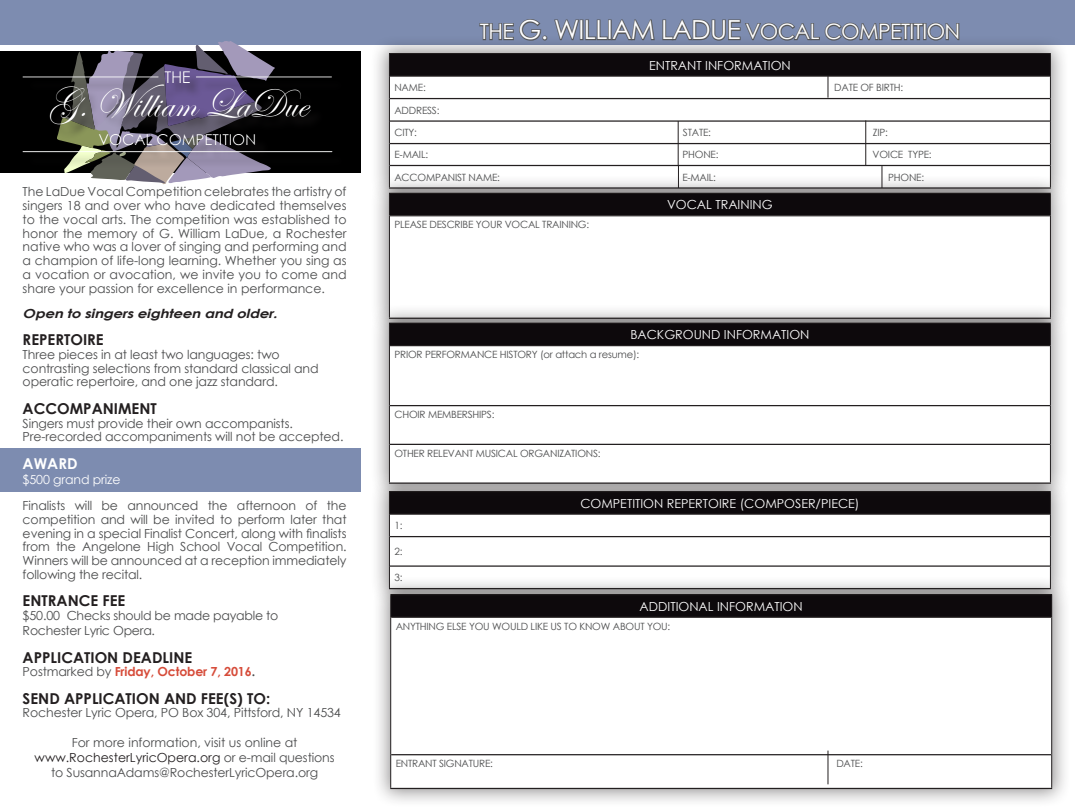
<style>
.page{position:relative;width:1075px;height:810px;background:#fff}
.page>*{position:absolute;margin:0;border:0;box-sizing:border-box;transform-origin:0 0}
.t1{font:41.25px "Edwardian Script ITC";color:#fff}
.t2{font:21.25px "Century Gothic";letter-spacing:-.025em;color:#fff}
.t3{font:16.25px "Century Gothic";color:#fff}
.t4{font:700 15px "Century Gothic";color:#231f20}
.t5{font:15px "Century Gothic";color:#fff}
.t6{font:700 15px "Century Gothic";color:#fff}
.t7{font:12.5px/13.8px "Century Gothic";letter-spacing:-.01em;color:#4b4c4d;text-align:justify}
.t8{font:12.5px "Century Gothic";color:#fff}
.t9{font:700 12.5px "Century Gothic";letter-spacing:-.01em;color:#d64c3a}
.t10{font:italic 700 12.5px "Century Gothic";color:#231f20;scale:1.19 1}
.t11{font:10px "Century Gothic";letter-spacing:-.02em;color:#4b4c4d}
.s1{font-weight:400;color:#4b4c4d}
.s2{color:#4b4c4d}
.s3{color:#231f20}
.s4{font-size:26.25px}
</style>
<div class="page">
<div style="left:0;top:448px;width:360px;height:44px;background:#7d8cb0"></div>
<div style="left:0;top:0;width:1074px;height:45px;background:#7d8cb0"></div>
<svg style="left:479px;top:19px;width:175px;height:16px"></svg>
<svg style="left:662px;top:19px;width:298px;height:16px"></svg>
<div style="left:370px;top:35px;width:699px;height:172px;background:#231f20;opacity:.5"></div>
<div style="left:389px;top:54px;width:661px;height:22px;background:#0d090c"></div>
<svg style="left:390px;top:77px;width:659px;height:97px"></svg>
<hr style="left:390px;top:75px;width:659px;height:2px;background:#231f20">
<hr style="left:390px;top:98px;width:659px;height:1px;background:#231f20">
<hr style="left:390px;top:120px;width:659px;height:2px;background:#231f20">
<hr style="left:390px;top:143px;width:659px;height:1px;background:#231f20">
<hr style="left:390px;top:165px;width:659px;height:1px;background:#231f20">
<hr style="left:389px;top:53px;width:661px;height:1px;background:#231f20">
<svg style="left:389px;top:54px;width:1px;height:120px"></svg>
<div style="left:370px;top:174px;width:699px;height:164px;background:#231f20;opacity:.5"></div>
<div style="left:389px;top:193px;width:661px;height:23px;background:#0d090c"></div>
<div style="left:389px;top:216px;width:661px;height:102px;background:#fff"></div>
<hr style="left:390px;top:215px;width:659px;height:1px;background:#231f20">
<hr style="left:389px;top:193px;width:661px;height:1px;background:#231f20">
<svg style="left:389px;top:194px;width:1px;height:22px"></svg>
<hr style="left:389px;top:216px;width:1px;height:102px;background:#231f20">
<div style="left:370px;top:473px;width:699px;height:135px;background:#231f20;opacity:.5"></div>
<div style="left:389px;top:492px;width:661px;height:22px;background:#0d090c"></div>
<svg style="left:390px;top:515px;width:659px;height:61px"></svg>
<hr style="left:390px;top:513px;width:659px;height:2px;background:#231f20">
<hr style="left:390px;top:536px;width:659px;height:1px;background:#231f20">
<hr style="left:390px;top:565px;width:659px;height:2px;background:#231f20">
<svg style="left:389px;top:503px;width:1px;height:73px"></svg>
<div style="left:370px;top:304px;width:699px;height:199px;background:#231f20;opacity:.5"></div>
<div style="left:389px;top:323px;width:661px;height:23px;background:#0d090c"></div>
<svg style="left:390px;top:346px;width:659px;height:136px"></svg>
<hr style="left:390px;top:345px;width:659px;height:1px;background:#231f20">
<hr style="left:390px;top:405px;width:659px;height:1px;background:#231f20">
<hr style="left:390px;top:444px;width:659px;height:1px;background:#231f20">
<hr style="left:389px;top:482px;width:661px;height:2px;background:#231f20">
<hr style="left:389px;top:323px;width:661px;height:1px;background:#231f20">
<svg style="left:389px;top:324px;width:1px;height:22px"></svg>
<hr style="left:389px;top:346px;width:1px;height:60px;background:#231f20">
<hr style="left:389px;top:406px;width:1px;height:38px;background:#231f20">
<hr style="left:389px;top:444px;width:1px;height:38px;background:#231f20">
<div style="left:371px;top:576px;width:699px;height:232px;background:#231f20;opacity:.5"></div>
<div style="left:390px;top:595px;width:661px;height:22px;background:#0d090c"></div>
<svg style="left:391px;top:618px;width:658px;height:170px"></svg>
<hr style="left:391px;top:617px;width:660px;height:1px;background:#231f20">
<hr style="left:391px;top:754px;width:660px;height:1px;background:#231f20">
<hr style="left:390px;top:788px;width:662px;height:1px;background:#231f20">
<hr style="left:390px;top:594px;width:662px;height:1px;background:#231f20">
<svg style="left:390px;top:595px;width:1px;height:22px"></svg>
<svg style="left:1049px;top:35px;width:4px;height:773px"></svg>
<hr style="left:390px;top:617px;width:1px;height:138px;background:#231f20">
<hr style="left:1051px;top:617px;width:1px;height:138px;background:#231f20">
<hr style="left:390px;top:755px;width:1px;height:33px;background:#231f20">
<hr style="left:1051px;top:755px;width:1px;height:33px;background:#231f20">
<svg style="left:827px;top:76px;width:1px;height:22px"></svg>
<hr style="left:827px;top:751px;width:1px;height:33px;background:#231f20">
<svg style="left:678px;top:166px;width:1px;height:22px"></svg>
<hr style="left:865px;top:120px;width:1px;height:46px;background:#231f20">
<hr style="left:677px;top:121px;width:1px;height:45px;background:#231f20">
<svg style="left:881px;top:166px;width:1px;height:22px"></svg>
<div style="left:0;top:51px;width:360px;height:122px;background:#000"></div>
<svg style="left:76px;top:41px;width:192px;height:143px"></svg>
<div style="left:12px;top:64px;width:365px;height:111px;background:#fff;opacity:.75"></div>
<h3 class="t3" style="left:164px;top:66px;width:28px">THE</h3>
<h1 class="t1" style="left:48px;top:81px;width:261px">G. William LaDue</h1>
<p class="t5" style="left:99px;top:129px;width:159px">VOCAL COMPETITION</p>
<p class="t7" style="left:23px;top:185px;width:325px">The LaDue Vocal Competition celebrates the artistry of singers 18 and over who have dedicated themselves to the vocal arts. The competition was established to honor the memory of G. William LaDue, a Rochester native who was a lover of singing and performing and a champion of life-long learning. Whether you sing as a vocation or avocation, we invite you to come and share your passion for excellence in performance.</p>
<p class="t10" style="left:23px;top:303px;width:219px">Open to singerseighteen and older.</p>
<p class="t4" style="left:23px;top:328px;width:82px">REPERTOIRE</p>
<p class="t7" style="left:23px;top:347px;width:297px;text-align:left">Three pieces in at least two languages: two contrasting selections from standard classical and operatic repertoire, and one jazz standard.</p>
<p class="t4" style="left:23px;top:397px;width:136px">ACCOMPANIMENT</p>
<p class="t7" style="left:23px;top:416px;width:272px">Singers must provide their own accompanists.</p>
<p class="t7" style="left:23px;top:430px;width:322px">Pre-recorded accompaniments will not be accepted.</p>
<p class="t6" style="left:23px;top:452px;width:56px">AWARD</p>
<p class="t8" style="left:23px;top:471px;width:99px">$500 grand prize</p>
<p class="t7" style="left:23px;top:498px;width:325px">Finalists will be announced the afternoon of the competition and will be invited to perform later that evening in a special Finalist Concert, along with finalists from the Angelone High School Vocal Competition.<br>Winners will be announced at a reception immediately following the recital.</p>
<p class="t4" style="left:23px;top:589px;width:104px">ENTRANCE FEE</p>
<p class="t7" style="left:23px;top:608px;width:257px">$50.00 Checks should be made payable to</p>
<p class="t7" style="left:23px;top:623px;width:134px">Rochester Lyric Opera.</p>
<p class="t4" style="left:23px;top:646px;width:171px">APPLICATION DEADLINE</p>
<p class="t9" style="left:23px;top:662px;width:234px"><span class="s1">Postmarked by</span> Friday, October 7, 2016<span class="s2">.</span></p>
<p class="t4" style="left:23px;top:687px;width:249px">SEND APPLICATION AND FEE(S) TO:</p>
<p class="t7" style="left:23px;top:705px;width:320px">Rochester Lyric Opera, PO Box 304, Pittsford, NY 14534</p>
<p class="t7" style="left:35px;top:735px;width:301px;line-height:15px;text-align:center">For more information, visit us online at <span class="s3">www.RochesterLyricOpera.org</span> or e-mail questions to SusannaAdams@RochesterLyricOpera.org</p>
<p class="t2" style="left:480px;top:17px;width:482px">THE <span class="s4">G. WILLIAM LADUE</span> VOCAL COMPETITION</p>
<p class="t8" style="left:649px;top:56px;width:143px">ENTRANT INFORMATION</p>
<p class="t11" style="left:394px;top:80px;width:33px">NAME:</p>
<p class="t11" style="left:834px;top:80px;width:70px">DATE OF BIRTH:</p>
<p class="t11" style="left:394px;top:103px;width:47px">ADDRESS:</p>
<p class="t11" style="left:394px;top:125px;width:24px">CITY:</p>
<p class="t11" style="left:683px;top:125px;width:30px">STATE:</p>
<p class="t11" style="left:872px;top:125px;width:17px">ZIP:</p>
<p class="t11" style="left:394px;top:148px;width:35px">E-MAIL:</p>
<p class="t11" style="left:682px;top:148px;width:37px">PHONE:</p>
<p class="t11" style="left:872px;top:148px;width:61px">VOICE TYPE:</p>
<p class="t11" style="left:394px;top:170px;width:107px">ACCOMPANIST NAME:</p>
<p class="t11" style="left:682px;top:170px;width:35px">E-MAIL:</p>
<p class="t11" style="left:888px;top:170px;width:37px">PHONE:</p>
<p class="t8" style="left:667px;top:196px;width:107px">VOCAL TRAINING</p>
<p class="t11" style="left:394px;top:218px;width:196px">PLEASE DESCRIBE YOUR VOCAL TRAINING:</p>
<p class="t8" style="left:630px;top:326px;width:181px">BACKGROUND INFORMATION</p>
<p class="t11" style="left:394px;top:348px;width:246px">PRIOR PERFORMANCE HISTORY (or attach a resume):</p>
<p class="t11" style="left:394px;top:408px;width:101px">CHOIR MEMBERSHIPS:</p>
<p class="t11" style="left:394px;top:446px;width:208px">OTHER RELEVANT MUSICAL ORGANIZATIONS:</p>
<p class="t11" style="left:394px;top:519px;width:10px">1:</p>
<p class="t11" style="left:394px;top:545px;width:10px">2:</p>
<p class="t11" style="left:394px;top:571px;width:10px">3:</p>
<p class="t8" style="left:580px;top:494px;width:280px">COMPETITION REPERTOIRE (COMPOSER/PIECE)</p>
<p class="t8" style="left:639px;top:597px;width:165px">ADDITIONAL INFORMATION</p>
<p class="t11" style="left:395px;top:619px;width:276px">ANYTHING ELSE YOU WOULD LIKE US TO KNOW ABOUT YOU:</p>
<p class="t11" style="left:395px;top:757px;width:99px">ENTRANT SIGNATURE:</p>
<p class="t11" style="left:836px;top:757px;width:28px">DATE:</p>
</div>
